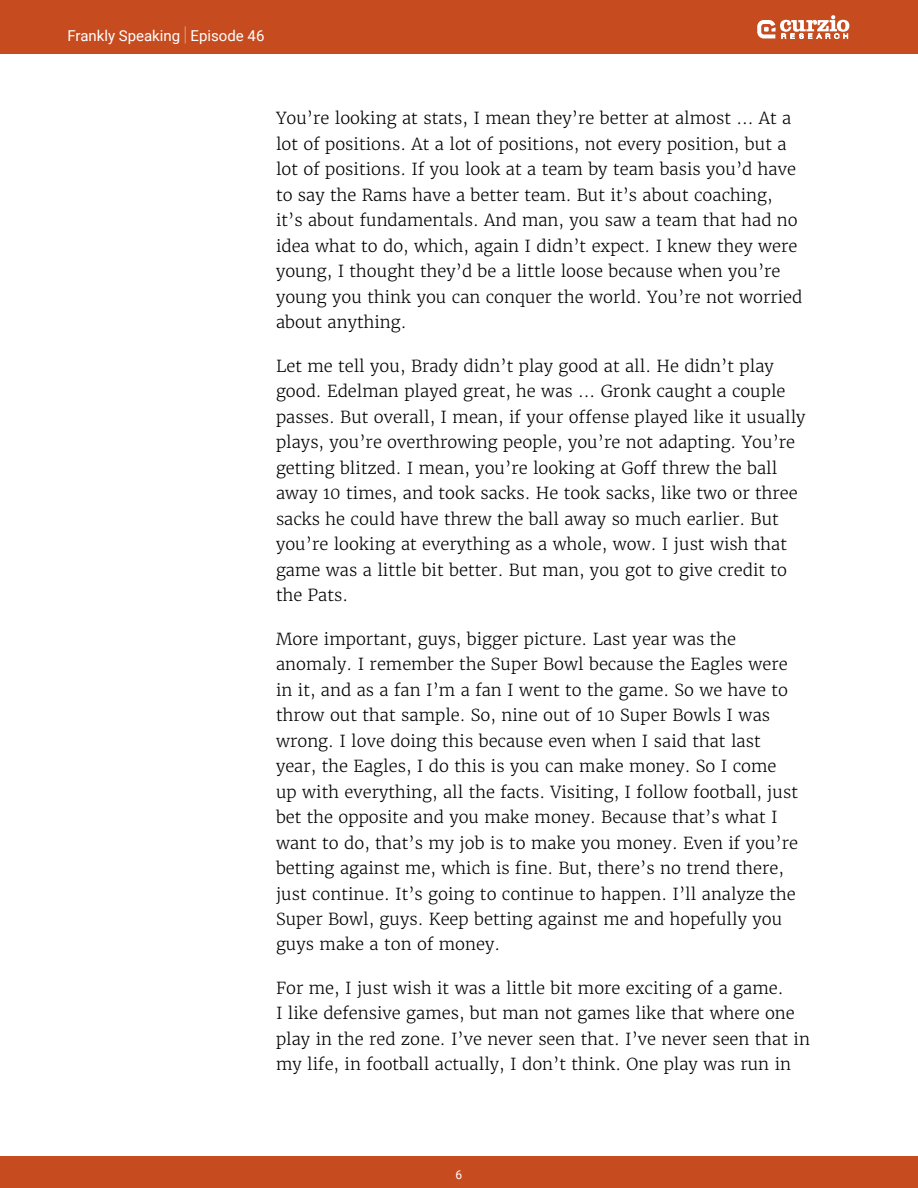
<style>
.page{position:relative;width:918px;height:1188px;background:#fff}
.page>*{position:absolute;margin:0;border:0;box-sizing:border-box;transform-origin:0 0}
.t1{font:300 16.5px/25.5px "Merriweather";color:#000}
.t2{font:15px "Roboto";color:#fff}
.t3{font:12px "Roboto";color:#fff}
.s1{font-weight:100;font-size:20.25px}
</style>
<div class="page">
<div style="left:0;top:1156px;width:918px;height:32px;background:#c64c20"></div>
<div style="left:0;top:0;width:918px;height:54px;background:#c64c20"></div>
<svg style="left:757px;top:15px;width:92px;height:24px"></svg>
<p class="t2" style="left:68px;top:25px;width:198px">Frankly Speaking <span class="s1">|</span> Episode 46</p>
<p class="t1" style="left:276px;top:106px;width:528px">You’re looking at stats, I mean they’re better at almost ... At a lot of positions. At a lot of positions, not every position, but a lot of positions. If you look at a team by team basis you’d have to say the Rams have a better team. But it’s about coaching, it’s about fundamentals. And man, you saw a team that had no idea what to do, which, again I didn’t expect. I knew they were young, I thought they’d be a little loose because when you’re young you think you can conquer the world. You’re not worried about anything.</p>
<p class="t1" style="left:276px;top:353px;width:531px">Let me tell you, Brady didn’t play good at all. He didn’t play good. Edelman played great, he was ... Gronk caught a couple passes. But overall, I mean, if your offense played like it usually plays, you’re overthrowing people, you’re not adapting. You’re getting blitzed. I mean, you’re looking at Goff threw the ball away 10 times, and took sacks. He took sacks, like two or three sacks he could have threw the ball away so much earlier. But you’re looking at everything as a whole, wow. I just wish that game was a little bit better. But man, you got to give credit to the Pats.</p>
<p class="t1" style="left:276px;top:626px;width:524px">More important, guys, bigger picture. Last year was the anomaly. I remember the Super Bowl because the Eagles were in it, and as a fan I’m a fan I went to the game. So we have to throw out that sample. So, nine out of 10 Super Bowls I was wrong. I love doing this because even when I said that last year, the Eagles, I do this is you can make money. So I come up with everything, all the facts. Visiting, I follow football, just bet the opposite and you make money. Because that’s what I want to do, that’s my job is to make you money. Even if you’re betting against me, which is fine. But, there’s no trend there, just continue. It’s going to continue to happen. I’ll analyze the Super Bowl, guys. Keep betting against me and hopefully you guys make a ton of money.</p>
<p class="t1" style="left:276px;top:975px;width:536px">For me, I just wish it was a little bit more exciting of a game.<br>I like defensive games, but man not games like that where one play in the red zone. I’ve never seen that. I’ve never seen that in my life, in football actually, I don’t think. One play was run in</p>
<p class="t3" style="left:456px;top:1166px;width:8px">6</p>
</div>
